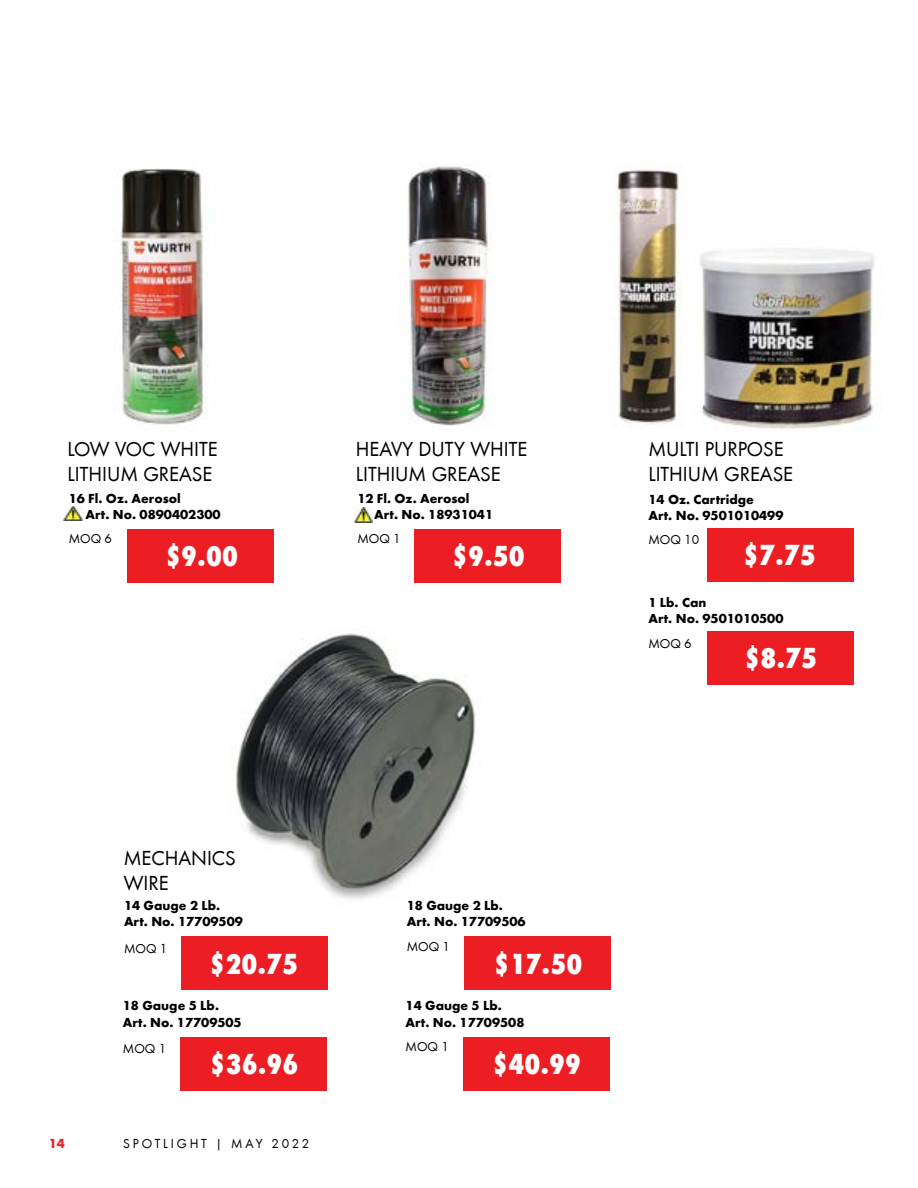
<style>
.page{position:relative;width:918px;height:1188px;background:#fff}
.page>*{position:absolute;margin:0;border:0;box-sizing:border-box;transform-origin:0 0}
.t1{font:30px "Wuerth Extra Bold Cond Caps";color:#fff}
.t2{font:21px/25.2px "Wuerth";color:#000}
.t3{font:700 13.5px/16.2px "Wuerth";color:#000}
.t4{font:13.5px "Wuerth";color:#000}
.t5{font:13.5px "Wuerth";letter-spacing:.21em;color:#000}
.t6{font:700 13.5px "Wuerth";color:#ed1d24}
</style>
<div class="page">
<img style="left:236px;top:633px;width:240px;height:267px">
<div style="left:128px;top:529px;width:146px;height:53px;background:#ed1d24"></div>
<div style="left:414px;top:529px;width:147px;height:53px;background:#ed1d24"></div>
<div style="left:707px;top:632px;width:146px;height:53px;background:#ed1d24"></div>
<div style="left:707px;top:528px;width:146px;height:54px;background:#ed1d24"></div>
<div style="left:181px;top:937px;width:147px;height:53px;background:#ed1d24"></div>
<div style="left:180px;top:1037px;width:146px;height:54px;background:#ed1d24"></div>
<div style="left:464px;top:937px;width:146px;height:53px;background:#ed1d24"></div>
<div style="left:463px;top:1037px;width:146px;height:54px;background:#ed1d24"></div>
<img style="left:120px;top:168px;width:85px;height:257px">
<img style="left:399px;top:164px;width:93px;height:262px">
<img style="left:700px;top:248px;width:174px;height:182px">
<img style="left:616px;top:167px;width:65px;height:258px">
<img style="left:64px;top:506px;width:18px;height:15px">
<img style="left:355px;top:507px;width:18px;height:15px">
<h2 class="t2" style="left:68px;top:435px;width:151px">LOW VOC WHITE<br>LITHIUM GREASE</h2>
<h2 class="t2" style="left:356px;top:435px;width:173px">HEAVY DUTY WHITE<br>LITHIUM GREASE</h2>
<h2 class="t2" style="left:648px;top:435px;width:146px">MULTI PURPOSE<br>LITHIUM GREASE</h2>
<p class="t3" style="left:648px;top:490px;width:137px">14 Oz. Cartridge<br>Art. No. 9501010499</p>
<h1 class="t1" style="left:743px;top:534px;width:74px">$7.75</h1>
<p class="t3" style="left:374px;top:489px;width:120px;text-indent:-17px">12 Fl. Oz. Aerosol<br>Art. No. 18931041</p>
<h1 class="t1" style="left:452px;top:535px;width:74px">$9.50</h1>
<p class="t3" style="left:86px;top:489px;width:137px;text-indent:-17px">16 Fl. Oz. Aerosol<br>Art. No. 0890402300</p>
<h1 class="t1" style="left:165px;top:535px;width:74px">$9.00</h1>
<p class="t4" style="left:69px;top:530px;width:45px">MOQ 6</p>
<p class="t4" style="left:357px;top:530px;width:45px">MOQ 1</p>
<p class="t4" style="left:648px;top:531px;width:52px">MOQ 10</p>
<h2 class="t2" style="left:124px;top:844px;width:114px">MECHANICS<br>WIRE</h2>
<p class="t3" style="left:124px;top:896px;width:120px">14 Gauge 2 Lb.<br>Art. No. 17709509</p>
<h1 class="t1" style="left:210px;top:942px;width:90px">$20.75</h1>
<p class="t4" style="left:124px;top:939px;width:45px">MOQ 1</p>
<p class="t3" style="left:123px;top:997px;width:120px">18 Gauge 5 Lb.<br>Art. No. 17709505</p>
<h1 class="t1" style="left:210px;top:1043px;width:90px">$36.96</h1>
<p class="t4" style="left:123px;top:1039px;width:45px">MOQ 1</p>
<p class="t6" style="left:49px;top:1134px;width:18px">14</p>
<p class="t5" style="left:123px;top:1134px;width:188px">SPOTLIGHT | MAY 2022</p>
<p class="t3" style="left:648px;top:593px;width:137px">1 Lb. Can<br>Art. No. 9501010500</p>
<h1 class="t1" style="left:745px;top:637px;width:74px">$8.75</h1>
<p class="t4" style="left:648px;top:634px;width:45px">MOQ 6</p>
<p class="t3" style="left:407px;top:896px;width:120px">18 Gauge 2 Lb.<br>Art. No. 17709506</p>
<h1 class="t1" style="left:494px;top:942px;width:90px">$17.50</h1>
<p class="t4" style="left:407px;top:937px;width:45px">MOQ 1</p>
<p class="t3" style="left:406px;top:997px;width:120px">14 Gauge 5 Lb.<br>Art. No. 17709508</p>
<h1 class="t1" style="left:493px;top:1043px;width:90px">$40.99</h1>
<p class="t4" style="left:406px;top:1037px;width:45px">MOQ 1</p>
</div>
